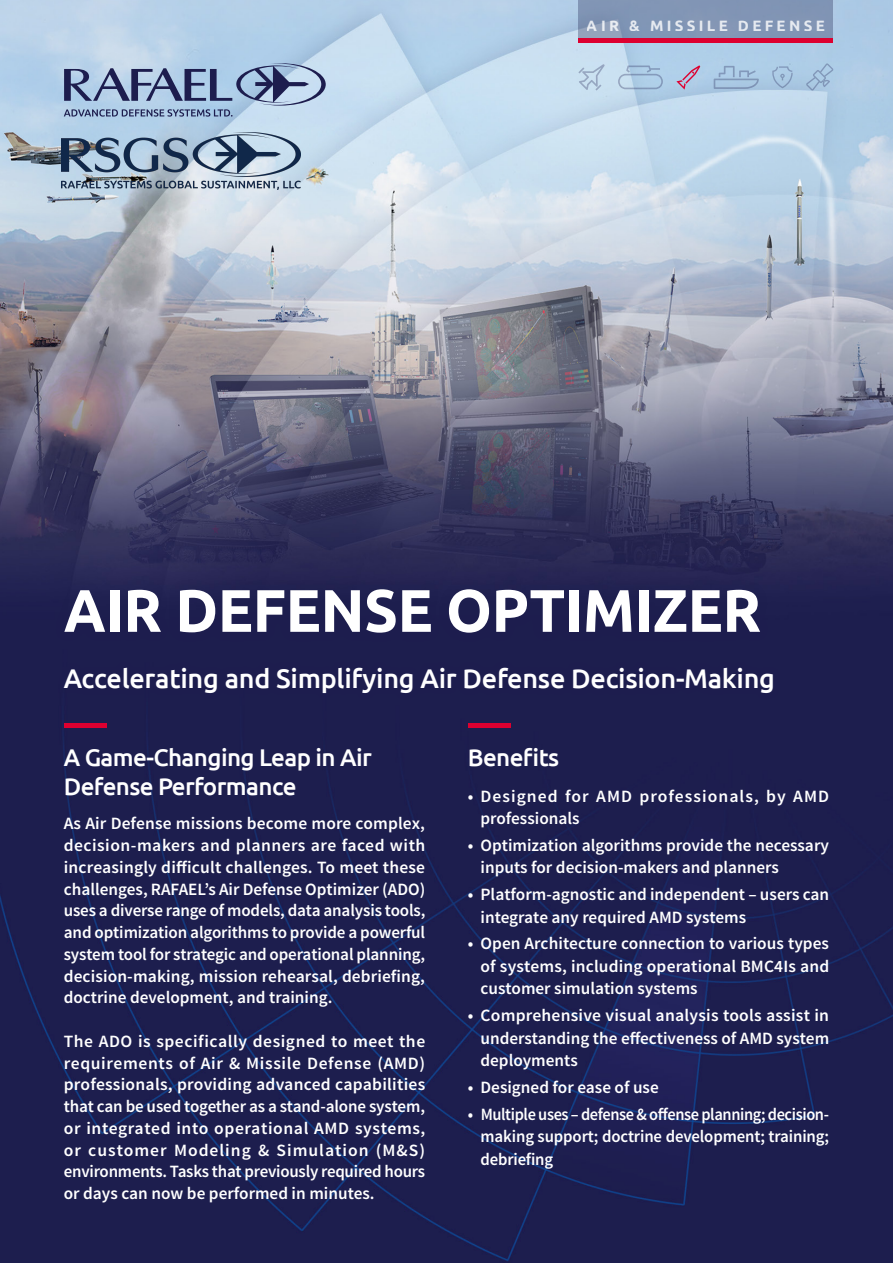
<style>
.page{position:relative;width:893px;height:1263px;background:#fff}
.page>*{position:absolute;margin:0;border:0;box-sizing:border-box;transform-origin:0 0}
.t1{font:700 60px "Ubuntu";letter-spacing:-.005em;color:#fff}
.headline{font:500 27px "Ubuntu";letter-spacing:-.01em;color:#fff}
.txt_run{font:500 24.15px/28.5px "Ubuntu";letter-spacing:-.025em;color:#fff}
.txt_run-2{font:600 17.25px/21.8px "Source Sans Pro";color:#fff;text-align:justify}
.txt_run-3{font:600 17.25px/22.5px "Source Sans Pro";letter-spacing:.06em;color:#fff}
.txt_run-4{font:600 17.25px "Source Sans Pro";letter-spacing:-.025em;color:#fff}
.t2{font:700 15px "Ubuntu";letter-spacing:.22em;color:#fff}
</style>
<div class="page">
<img style="left:0;top:0;width:893px;height:1263px">
<div style="left:57px;top:660px;width:724px;height:40px;background:#1d1d4e"></div>
<hr style="left:468px;top:723px;width:42px;height:4px;background:#dd0030">
<div style="left:54px;top:577px;width:717px;height:67px;background:#1d1d4e"></div>
<hr style="left:64px;top:723px;width:42px;height:4px;background:#dd0030">
<svg style="left:64px;top:63px;width:262px;height:54px;background:#90a5c3"></svg>
<div style="left:578px;top:0;width:255px;height:38px;background:#8195b5"></div>
<div style="left:578px;top:38px;width:255px;height:5px;background:#dd0030"></div>
<svg style="left:806px;top:63px;width:27px;height:28px"></svg>
<svg style="left:676px;top:66px;width:24px;height:24px"></svg>
<svg style="left:714px;top:66px;width:45px;height:23px"></svg>
<svg style="left:772px;top:66px;width:21px;height:22px"></svg>
<svg style="left:618px;top:66px;width:45px;height:23px"></svg>
<svg style="left:578px;top:64px;width:27px;height:27px"></svg>
<img style="left:61px;top:132px;width:239px;height:57px">
<p class="t2" style="left:587px;top:16px;width:34px">AIR</p>
<p class="t2" style="left:629px;top:16px;width:12px">&amp;</p>
<p class="t2" style="left:650px;top:16px;width:79px">MISSILE</p>
<p class="t2" style="left:738px;top:16px;width:88px">DEFENSE</p>
<p class="t1" style="left:64px;top:574px;width:699px">AIR DEFENSE OPTIMIZER</p>
<p class="headline" style="left:64px;top:661px;width:713px">Accelerating and Simplifying Air Defense Decision-Making</p>
<p class="txt_run" style="left:64px;top:743px;width:310px">A Game-Changing Leap in Air<br>Defense Performance</p>
<p class="txt_run-2" style="left:64px;top:813px;width:363px">As Air Defense missions become more complex, decision-makers and planners are faced with increasingly difficult challenges. To meet these challenges, RAFAELs’ Air Defense Optimizer (ADO( uses a diverse range of models, data analysis tools, and optimization algorithms to provide a powerful system tool for strategic and operational planning, decision-making, mission rehearsal, debriefing, doctrine development, and training.</p>
<p class="txt_run-2" style="left:64px;top:1031px;width:363px">The ADO is specifically designed to meet the requirements of Air &amp; Missile Defense (AMD( professionals, providing advanced capabilities that can be used together as a stand-alone system, or integrated into operational AMD systems, or customer Modeling &amp; Simulation (M&amp;S( environments. Tasks that previously required hours or days can now be performed in minutes.</p>
<p class="txt_run" style="left:468px;top:743px;width:93px">Benefits</p>
<p class="txt_run-3" style="left:480px;top:785px;width:350px;text-indent:-13px">• Designed for AMD professionals, by AMD professionals</p>
<p class="txt_run-2" style="left:480px;top:834px;width:350px;line-height:22.5px;text-indent:-13px">• Optimization algorithms provide the necessary inputs for decision-makers and planners</p>
<p class="txt_run-2" style="left:480px;top:884px;width:350px;line-height:22.5px;text-indent:-13px">• Platform-agnostic and independent – users can integrate any required AMD systems</p>
<p class="txt_run-2" style="left:480px;top:933px;width:350px;line-height:22.5px;text-indent:-13px">• Open Architecture connection to various types of systems, including operational BMC4Is and customer simulation systems</p>
<p class="txt_run-2" style="left:480px;top:1005px;width:350px;line-height:22.5px;text-indent:-13px">• Comprehensive visual analysis tools assist in understanding the effectiveness of AMD system deployments</p>
<p class="txt_run-2" style="left:468px;top:1077px;width:193px">• Designed for ease of use</p>
<p class="txt_run-2" style="left:480px;top:1126px;width:350px">making support; doctrine development; training;</p>
<p class="txt_run-4" style="left:468px;top:1103px;width:363px">• Multiple uses – defense &amp; offense planning; decision-</p>
<p class="txt_run-2" style="left:480px;top:1148px;width:74px">debriefing</p>
</div>
